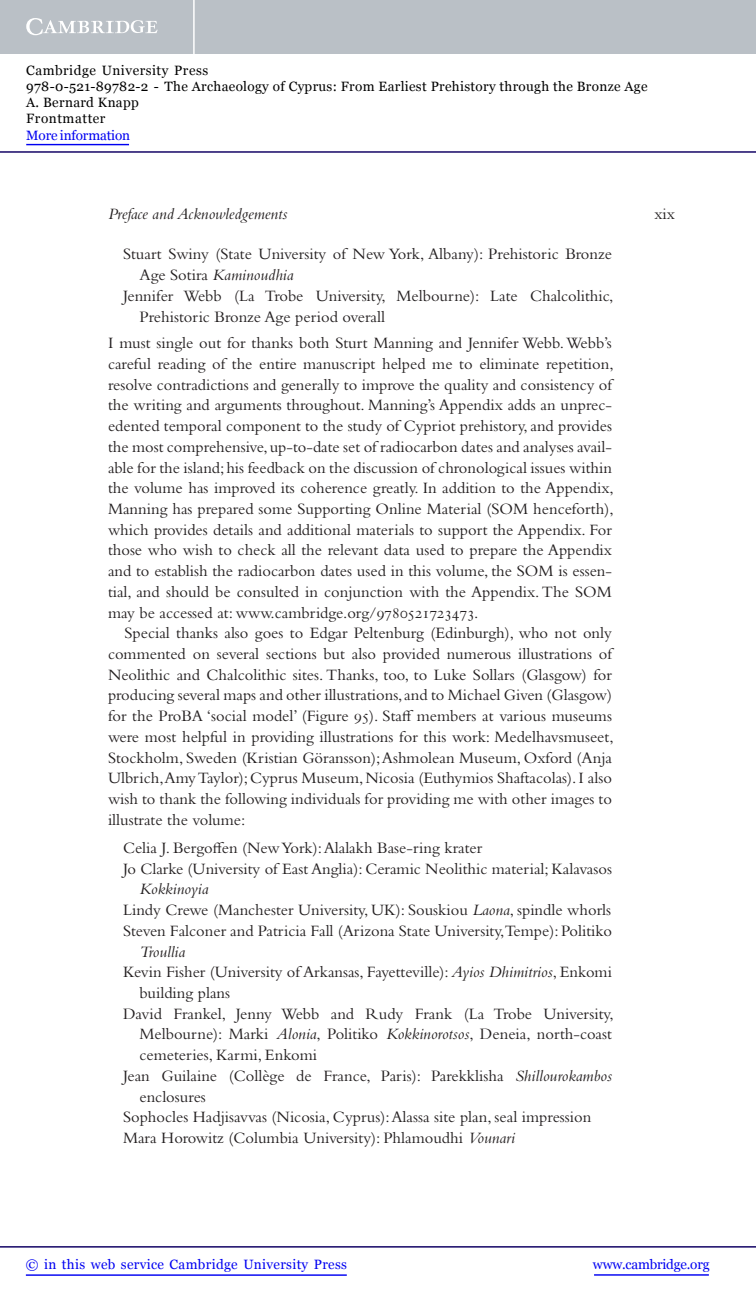
<style>
.page{position:relative;width:756px;height:1298px;background:#fff}
.page>*{position:absolute;margin:0;border:0;box-sizing:border-box;transform-origin:0 0}
.t1{font:16.5px "Bembo Std";color:#231f20}
.t2{font:16.5px "Bembo Std";letter-spacing:.085em;color:#231f20}
.t3{font:16.5px "Bembo Std";letter-spacing:.03em;color:#231f20}
.t4{font:italic 16.5px "Bembo Std";color:#231f20}
.t5{font:16.5px "Bembo Std";letter-spacing:.06em;color:#231f20}
.t6{font:13.5px/16.2px "Georgia";letter-spacing:.025em;color:#000}
.t7{font:13.5px "Georgia";letter-spacing:.025em;color:#0000f1}
.t8{font:13.5px "Georgia";letter-spacing:-.015em;color:#0000f1}
.t9{font:13.5px "Georgia";letter-spacing:-.01em;color:#0000f1}
.s1{font-style:normal}
.s2{font-style:italic}
</style>
<div class="page">
<div style="left:0;top:0;width:756px;height:54px;background:#bac0c6"></div>
<svg style="left:26px;top:18px;width:132px;height:17px"></svg>
<hr style="left:193px;top:0;width:2px;height:54px;background:#fff">
<hr style="left:0;top:151px;width:756px;height:2px;background:#150666">
<hr style="left:594px;top:1274px;width:115px;height:1px;background:#0000f1">
<hr style="left:0;top:1246px;width:756px;height:1px;background:#150666">
<hr style="left:26px;top:1274px;width:321px;height:1px;background:#0000f1">
<hr style="left:26px;top:144px;width:103px;height:1px;background:#0000f1">
<p class="t6" style="left:26px;top:62px;width:623px">Cambridge University Press<br>978-0-521-89782-2 - The Archaeology of Cyprus: From Earliest Prehistory through the Bronze Age A. Bernard Knapp<br>Frontmatter</p>
<p class="t9" style="left:26px;top:127px;width:105px">More information</p>
<p class="t4" style="left:108px;top:204px;width:181px">Preface and Acknowledgements</p>
<p class="t1" style="left:655px;top:204px;width:22px">xix</p>
<p class="t1" style="left:123px;top:245px;width:491px">Stuart Swiny (State University of New York, Albany): Prehistoric Bronze</p>
<p class="t4" style="left:140px;top:265px;width:156px"><span class="s1">Age Sotira</span> Kaminoudhia</p>
<p class="t1" style="left:123px;top:286px;width:492px">Jennifer Webb (La Trobe University, Melbourne): Late Chalcolithic,</p>
<p class="t1" style="left:140px;top:307px;width:247px">Prehistoric Bronze Age period overall</p>
<p class="t1" style="left:108px;top:333px;width:505px">I must single out for thanks both Sturt Manning and Jennifer Webb. Webb’s</p>
<p class="t1" style="left:108px;top:354px;width:507px">careful reading of the entire manuscript helped me to eliminate repetition,</p>
<p class="t1" style="left:108px;top:375px;width:507px">resolve contradictions and generally to improve the quality and consistency of</p>
<p class="t1" style="left:108px;top:395px;width:505px">the writing and arguments throughout. Manning’s Appendix adds an unprec-</p>
<p class="t2" style="left:108px;top:416px;width:506px">edented temporal component to the study of Cypriot prehistory, and provides</p>
<p class="t3" style="left:108px;top:437px;width:506px">the most comprehensive, up-to-date set of radiocarbon dates and analyses avail-</p>
<p class="t1" style="left:108px;top:458px;width:505px">able for the island; his feedback on the discussion of chronological issues within</p>
<p class="t1" style="left:108px;top:478px;width:507px">the volume has improved its coherence greatly. In addition to the Appendix,</p>
<p class="t1" style="left:108px;top:499px;width:507px">Manning has prepared some Supporting Online Material (SOM henceforth),</p>
<p class="t1" style="left:108px;top:520px;width:506px">which provides details and additional materials to support the Appendix. For</p>
<p class="t2" style="left:108px;top:540px;width:505px">those who wish to check all the relevant data used to prepare the Appendix</p>
<p class="t1" style="left:108px;top:561px;width:506px">and to establish the radiocarbon dates used in this volume, the SOM is essen-</p>
<p class="t1" style="left:108px;top:582px;width:505px">tial, and should be consulted in conjunction with the Appendix. The SOM</p>
<p class="t1" style="left:108px;top:603px;width:372px">may be accessed at: www.cambridge.org/9780521723473.</p>
<p class="t1" style="left:125px;top:623px;width:489px">Special thanks also goes to Edgar Peltenburg (Edinburgh), who not only</p>
<p class="t1" style="left:108px;top:644px;width:507px">commented on several sections but also provided numerous illustrations of</p>
<p class="t1" style="left:108px;top:665px;width:506px">Neolithic and Chalcolithic sites. Thanks, too, to Luke Sollars (Glasgow) for</p>
<p class="t1" style="left:108px;top:685px;width:506px">producing several maps and other illustrations, and to Michael Given (Glasgow)</p>
<p class="t1" style="left:108px;top:706px;width:506px">for the ProBA ‘social model’ (Figure 95). Staff members at various museums</p>
<p class="t1" style="left:108px;top:727px;width:507px">were most helpful in providing illustrations for this work: Medelhavsmuseet,</p>
<p class="t1" style="left:108px;top:748px;width:506px">Stockholm, Sweden (Kristian Göransson); Ashmolean Museum, Oxford (Anja</p>
<p class="t1" style="left:108px;top:768px;width:505px">Ulbrich,Amy Taylor); Cyprus Museum, Nicosia (Euthymios Shaftacolas). I also</p>
<p class="t1" style="left:108px;top:789px;width:506px">wish to thank the following individuals for providing me with other images to</p>
<p class="t1" style="left:108px;top:810px;width:139px">illustrate the volume:</p>
<p class="t1" style="left:123px;top:838px;width:361px">Celia J. Bergoffen (New York): Alalakh Base-ring krater</p>
<p class="t1" style="left:123px;top:859px;width:491px">Jo Clarke (University of East Anglia): Ceramic Neolithic material; Kalavasos</p>
<p class="t4" style="left:140px;top:879px;width:71px">Kokkinoyia</p>
<p class="t1" style="left:123px;top:900px;width:490px">Lindy Crewe (Manchester University, UK): Souskiou <span class="s2">Laona</span>, spindle whorls</p>
<p class="t1" style="left:123px;top:921px;width:490px">Steven Falconer and Patricia Fall (Arizona State University,Tempe): Politiko</p>
<p class="t4" style="left:140px;top:941px;width:47px">Troullia</p>
<p class="t1" style="left:123px;top:962px;width:491px">Kevin Fisher (University of Arkansas, Fayetteville): <span class="s2">Ayios Dhimitrios</span>, Enkomi</p>
<p class="t1" style="left:140px;top:983px;width:92px">building plans</p>
<p class="t1" style="left:123px;top:1004px;width:492px">David Frankel, Jenny Webb and Rudy Frank (La Trobe University,</p>
<p class="t1" style="left:140px;top:1024px;width:474px">Melbourne): Marki <span class="s2">Alonia</span>, Politiko <span class="s2">Kokkinorotsos</span>, Deneia, north-coast</p>
<p class="t5" style="left:140px;top:1045px;width:179px">cemeteries, Karmi, Enkomi</p>
<p class="t1" style="left:123px;top:1066px;width:490px">Jean Guilaine (Collège de France, Paris): Parekklisha <span class="s2">Shillourokambos</span></p>
<p class="t1" style="left:140px;top:1086px;width:68px">enclosures</p>
<p class="t1" style="left:123px;top:1107px;width:470px">Sophocles Hadjisavvas (Nicosia, Cyprus): Alassa site plan, seal impression</p>
<p class="t1" style="left:123px;top:1128px;width:394px">Mara Horowitz (Columbia University): Phlamoudhi <span class="s2">Vounari</span></p>
<p class="t7" style="left:26px;top:1256px;width:323px">© in this web service Cambridge University Press</p>
<p class="t8" style="left:593px;top:1256px;width:118px">www.cambridge.org</p>
</div>
